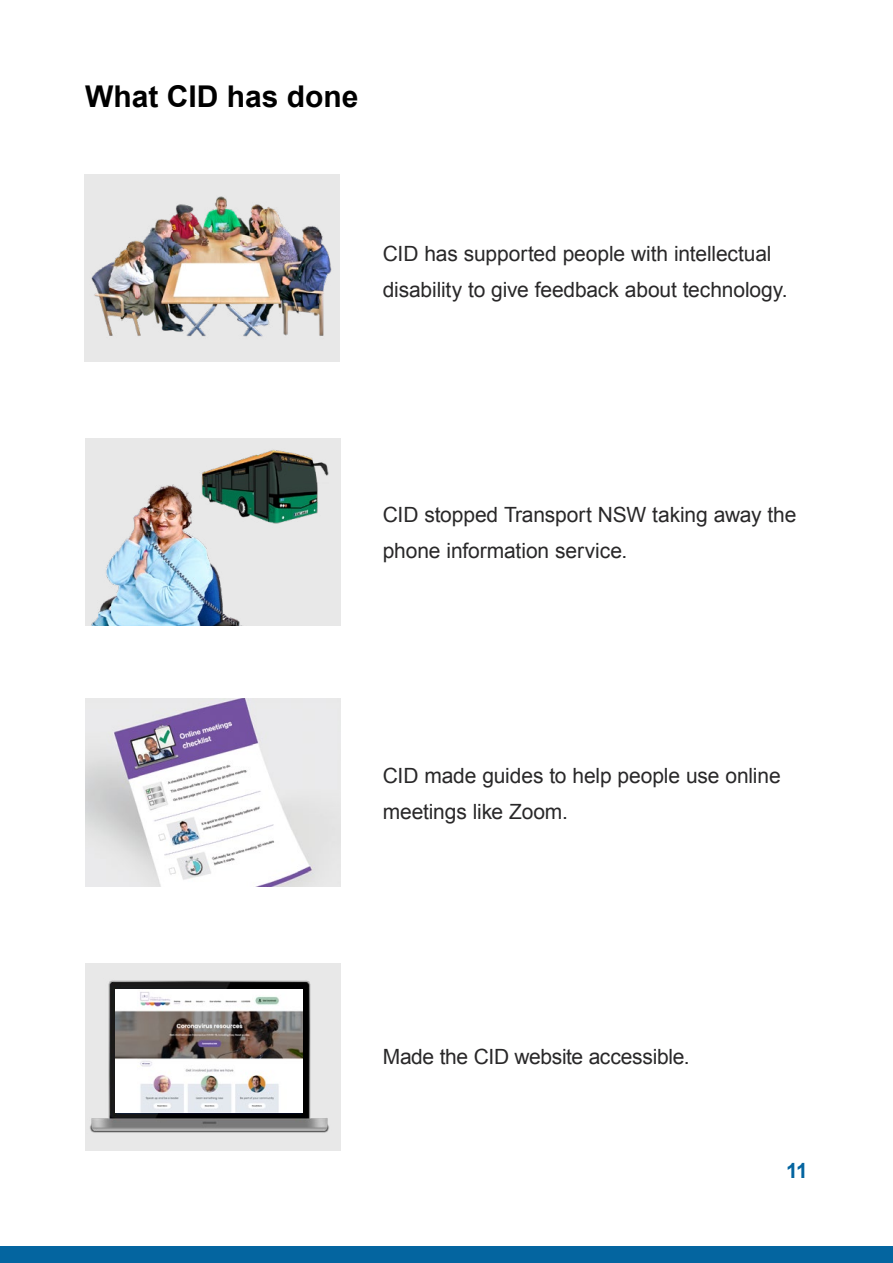
<style>
.page{position:relative;width:893px;height:1263px;background:#fff}
.page>*{position:absolute;margin:0;border:0;box-sizing:border-box;transform-origin:0 0}
.t1{font:700 30px "Arial";color:#000}
.Body_USE{font:21px/36px "Arial";letter-spacing:-.005em;color:#292829}
.t2{font:700 21px "Arial";color:#0465a0}
</style>
<div class="page">
<div style="left:0;top:1246px;width:893px;height:17px;background:#0465a0"></div>
<div style="left:85px;top:963px;width:255px;height:187px;background:#e8e8e8"></div>
<img style="left:90px;top:980px;width:239px;height:153px">
<img style="left:116px;top:989px;width:187px;height:123px">
<img style="left:85px;top:699px;width:255px;height:187px">
<div style="left:84px;top:175px;width:255px;height:187px;background:#e8e8e8"></div>
<img style="left:91px;top:196px;width:241px;height:141px">
<div style="left:85px;top:438px;width:255px;height:187px;background:#e8e8e8"></div>
<img style="left:91px;top:484px;width:149px;height:141px">
<img style="left:200px;top:450px;width:128px;height:82px">
<p class="t1" style="left:85px;top:77px;width:275px">What CID has done</p>
<p class="Body_USE" style="left:383px;top:236px;width:407px">CID has supported people with intellectual disability to give feedback about technology.</p>
<p class="Body_USE" style="left:383px;top:496px;width:415px">CID stopped Transport NSW taking away the phone information service.</p>
<p class="Body_USE" style="left:383px;top:757px;width:399px">CID made guides to help people use online meetings like Zoom.</p>
<p class="Body_USE" style="left:383px;top:1039px;width:308px">Made the CID website accessible.</p>
<p class="t2" style="left:786px;top:1157px;width:23px">11</p>
</div>
